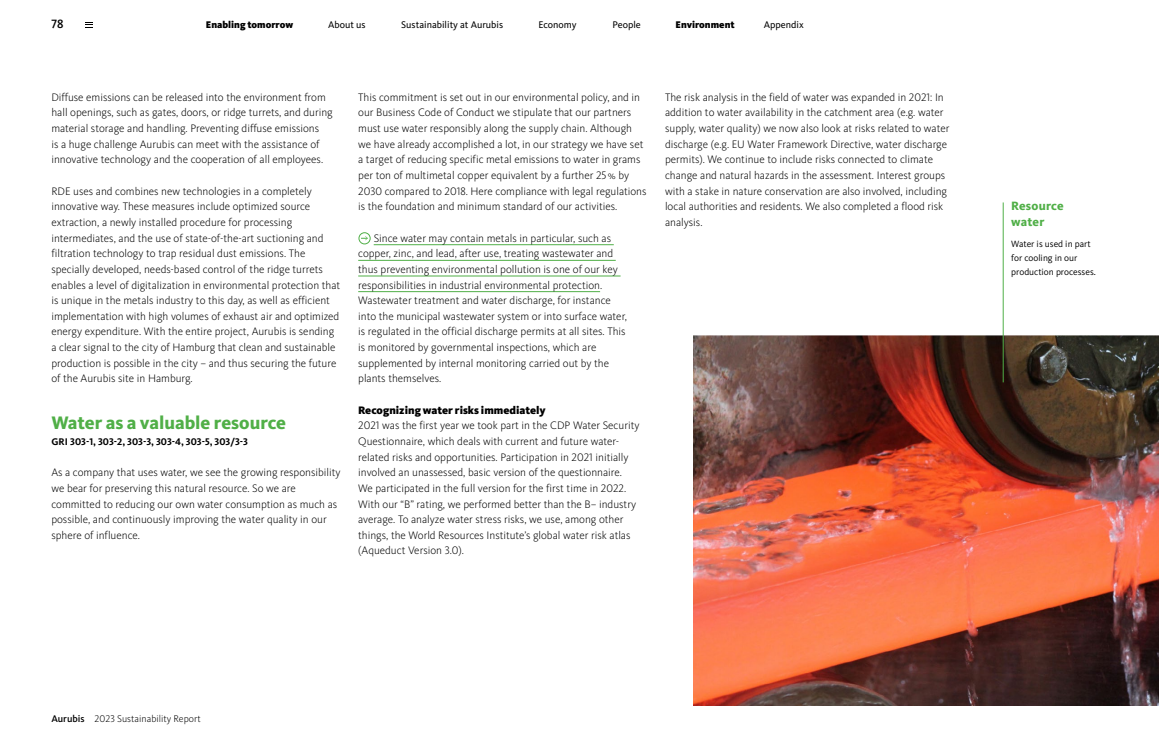
<style>
.page{position:relative;width:1159px;height:745px;background:#fff}
.page>*{position:absolute;margin:0;border:0;box-sizing:border-box;transform-origin:0 0}
.H2_2_2022{font:800 18.75px "Kievit Pro";color:#50af47}
.BU-Headline_Trennsei{font:800 12.5px/15.6px "Kievit Pro";letter-spacing:.02em;color:#50af47}
.t1{font:500 12.5px "Kievit Pro";color:#000}
.Copy_2022{font:300 11.25px/15.6px "Kievit Pro";color:#000}
.H3_2022{font:900 11.25px "Kievit Pro";color:#000}
.t2{font:10px "Kievit Pro";color:#000}
.H2_2_2022-2{font:700 10px "Kievit Pro";color:#000}
.t3{font:300 10px "Kievit Pro";color:#000}
.t4{font:900 10px "Kievit Pro";color:#000}
.BU_Trennseiten{font:9.38px/13.8px "Kievit Pro";color:#000}
.s1{font-weight:500}
</style>
<div class="page">
<img style="left:693px;top:335px;width:466px;height:370px">
<hr style="left:374px;top:244px;width:240px;height:1px;background:#50af47">
<hr style="left:358px;top:260px;width:258px;height:1px;background:#50af47">
<hr style="left:358px;top:275px;width:262px;height:1px;background:#50af47">
<hr style="left:358px;top:291px;width:242px;height:1px;background:#50af47">
<div style="left:359px;top:232px;width:11px;height:12px;border:1px solid #50af47;border-radius:50%"></div>
<svg style="left:361px;top:236px;width:7px;height:4px"></svg>
<hr style="left:1003px;top:202px;width:1px;height:180px;background:#50af47">
<svg style="left:86px;top:22px;width:7px;height:6px"></svg>
<p class="t1" style="left:51px;top:16px;width:14px">78</p>
<p class="t4" style="left:206px;top:18px;width:89px">Enabling tomorrow</p>
<p class="t2" style="left:328px;top:18px;width:39px">About us</p>
<p class="t2" style="left:401px;top:18px;width:103px">Sustainability at Aurubis</p>
<p class="t2" style="left:538px;top:18px;width:40px">Economy</p>
<p class="t2" style="left:612px;top:18px;width:30px">People</p>
<p class="t4" style="left:675px;top:18px;width:61px">Environment</p>
<p class="t2" style="left:764px;top:18px;width:41px">Appendix</p>
<p class="Copy_2022" style="left:51px;top:89px;width:283px">Diffuse emissions can be released into the environment from hall openings, such as gates, doors, or ridge turrets, and during material storage and handling. Preventing diffuse emissions<br>is a huge challenge Aurubis can meet with the assistance of innovative technology and the cooperation of all employees.</p>
<p class="Copy_2022" style="left:51px;top:183px;width:290px">RDE uses and combines new technologies in a completely innovative way. These measures include optimized source extraction, a newly installed procedure for processing intermediates, and the use of state-of-the-art suctioning and filtration technology to trap residual dust emissions. The specially developed, needs-based control of the ridge turrets enables a level of digitalization in environmental protection that is unique in the metals industry to this day, as well as efficient implementation with high volumes of exhaust air and optimized energy expenditure. With the entire project, Aurubis is sending a clear signal to the city of Hamburg that clean and sustainable production is possible in the city – and thus securing the future of the Aurubis site in Hamburg.</p>
<p class="H2_2_2022" style="left:51px;top:411px;width:236px">Water as a valuable resource</p>
<p class="H2_2_2022-2" style="left:51px;top:435px;width:198px">GRI 303-1, 303-2, 303-3, 303-4, 303-5, 303/3-3</p>
<p class="Copy_2022" style="left:51px;top:464px;width:291px">As a company that uses water, we see the growing responsibility we bear for preserving this natural resource. So we are committed to reducing our own water consumption as much as possible, and continuously improving the water quality in our sphere of influence.</p>
<p class="Copy_2022" style="left:358px;top:89px;width:290px">This commitment is set out in our environmental policy, and in our Business Code of Conduct we stipulate that our partners must use water responsibly along the supply chain. Although we have already accomplished a lot, in our strategy we have set a target of reducing specific metal emissions to water in grams per ton of multimetal copper equivalent by a further 25% by 2030 compared to 2018. Here compliance with legal regulations is the foundation and minimum standard of our activities.</p>
<p class="Copy_2022" style="left:358px;top:230px;width:270px;text-indent:15px">Since water may contain metals in particular, such as copper, zinc, and lead, after use, treating wastewater and thus preventing environmental pollution is one of our key responsibilities in industrial environmental protection.<br>Wastewater treatment and water discharge, for instance into the municipal wastewater system or into surface water, is regulated in the official discharge permits at all sites. This is monitored by governmental inspections, which are supplemented by internal monitoring carried out by the plants themselves.</p>
<p class="H3_2022" style="left:358px;top:403px;width:189px">Recognizing water risks immediately</p>
<p class="Copy_2022" style="left:358px;top:417px;width:283px">2021 was the first year we took part in the CDP Water Security Questionnaire, which deals with current and future water&shy;related risks and opportunities. Participation in 2021 initially involved an unassessed, basic version of the questionnaire.<br>We participated in the full version for the first time in 2022.<br>With our “B” rating, we performed better than the B– industry average. To analyze water stress risks, we use, among other things, the World Resources Institute’s global water risk atlas (Aqueduct Version 3.0).</p>
<p class="Copy_2022" style="left:665px;top:89px;width:286px">The risk analysis in the field of water was expanded in 2021: In addition to water availability in the catchment area (e.g. water supply, water quality) we now also look at risks related to water discharge (e.g. EU Water Framework Directive, water discharge permits). We continue to include risks connected to climate change and natural hazards in the assessment. Interest groups with a stake in nature conservation are also involved, including local authorities and residents. We also completed a flood risk analysis.</p>
<p class="BU-Headline_Trennsei" style="left:1011px;top:198px;width:54px">Resource water</p>
<p class="BU_Trennseiten" style="left:1011px;top:237px;width:86px">Water is used in part for cooling in our production processes.</p>
<p class="t3" style="left:51px;top:712px;width:151px"><span class="s1">Aurubis</span> 2023 Sustainability Report</p>
</div>
